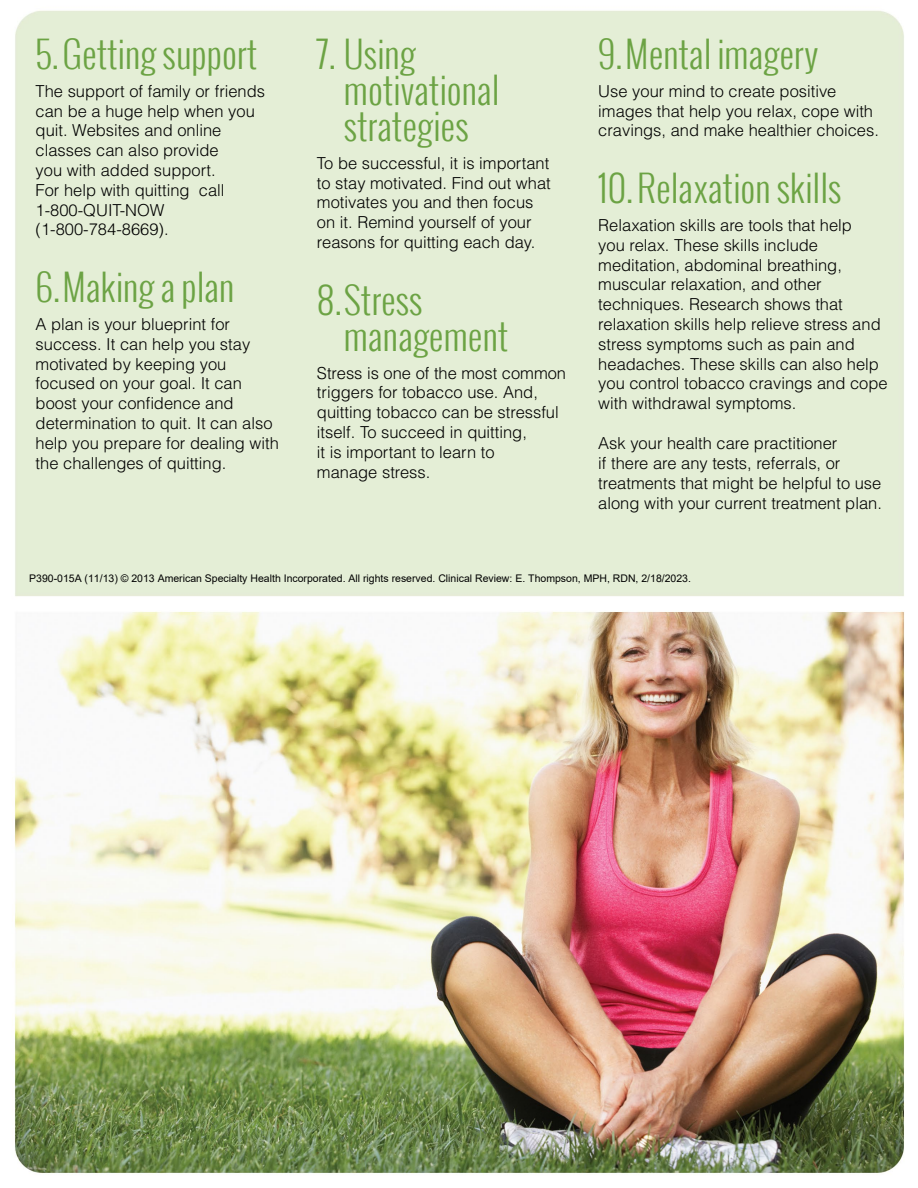
<style>
.page{position:relative;width:918px;height:1188px;background:#fff}
.page>*{position:absolute;margin:0;border:0;box-sizing:border-box;transform-origin:0 0}
.t1{font:300 36px/36px "Oswald";color:#6ca344}
.t2{font:300 16.5px/19.8px "Helvetica LT Std";color:#000}
.t3{font:10.5px "Arial";color:#000}
</style>
<div class="page">
<img style="left:14px;top:10px;width:891px;height:1164px">
<h1 class="t1" style="left:36px;top:36px;width:223px">5.Getting support</h1>
<p class="t2" style="left:36px;top:81px;width:231px">The support of family or friends can be a huge help when you quit. Websites and online classes can also provide<br>you with added support.<br>For help with quitting call<br>1-800-QUIT-NOW (1-800-784-8669).</p>
<h1 class="t1" style="left:36px;top:269px;width:201px">6.Making a plan</h1>
<p class="t2" style="left:36px;top:314px;width:245px">A plan is your blueprint for success. It can help you stay motivated by keeping you focused on your goal. It can boost your confidence and determination to quit. It can also help you prepare for dealing with the challenges of quitting.</p>
<h1 class="t1" style="left:344px;top:36px;width:157px;text-indent:-27px">7. Using motivational strategies</h1>
<p class="t2" style="left:317px;top:153px;width:235px">To be successful, it is important to stay motivated. Find out what motivates you and then focus on it. Remind yourself of your reasons for quitting each day.</p>
<h1 class="t1" style="left:344px;top:282px;width:166px;text-indent:-27px">8.Stress management</h1>
<p class="t2" style="left:317px;top:363px;width:251px">Stress is one of the most common triggers for tobacco use. And, quitting tobacco can be stressful itself. To succeed in quitting,<br>it is important to learn to<br>manage stress.</p>
<h1 class="t1" style="left:598px;top:36px;width:222px">9.Mental imagery</h1>
<p class="t2" style="left:598px;top:81px;width:282px">Use your mind to create positive images that help you relax, cope with cravings, and make healthier choices.</p>
<h1 class="t1" style="left:598px;top:170px;width:245px">10.Relaxation skills</h1>
<p class="t2" style="left:598px;top:215px;width:291px">Relaxation skills are tools that help<br>you relax. These skills include meditation, abdominal breathing, muscular relaxation, and other techniques. Research shows that relaxation skills help relieve stress and stress symptoms such as pain and headaches. These skills can also help you control tobacco cravings and cope with withdrawal symptoms.</p>
<p class="t2" style="left:598px;top:433px;width:285px">Ask your health care practitioner<br>if there are any tests, referrals, or treatments that might be helpful to use along with your current treatment plan.</p>
<p class="t3" style="left:29px;top:571px;width:663px">P390-015A (11/13) © 2013 American Specialty Health Incorporated. All rights reserved. Clinical Review: E. Thompson, MPH, RDN, 2/18/2023.</p>
</div>
